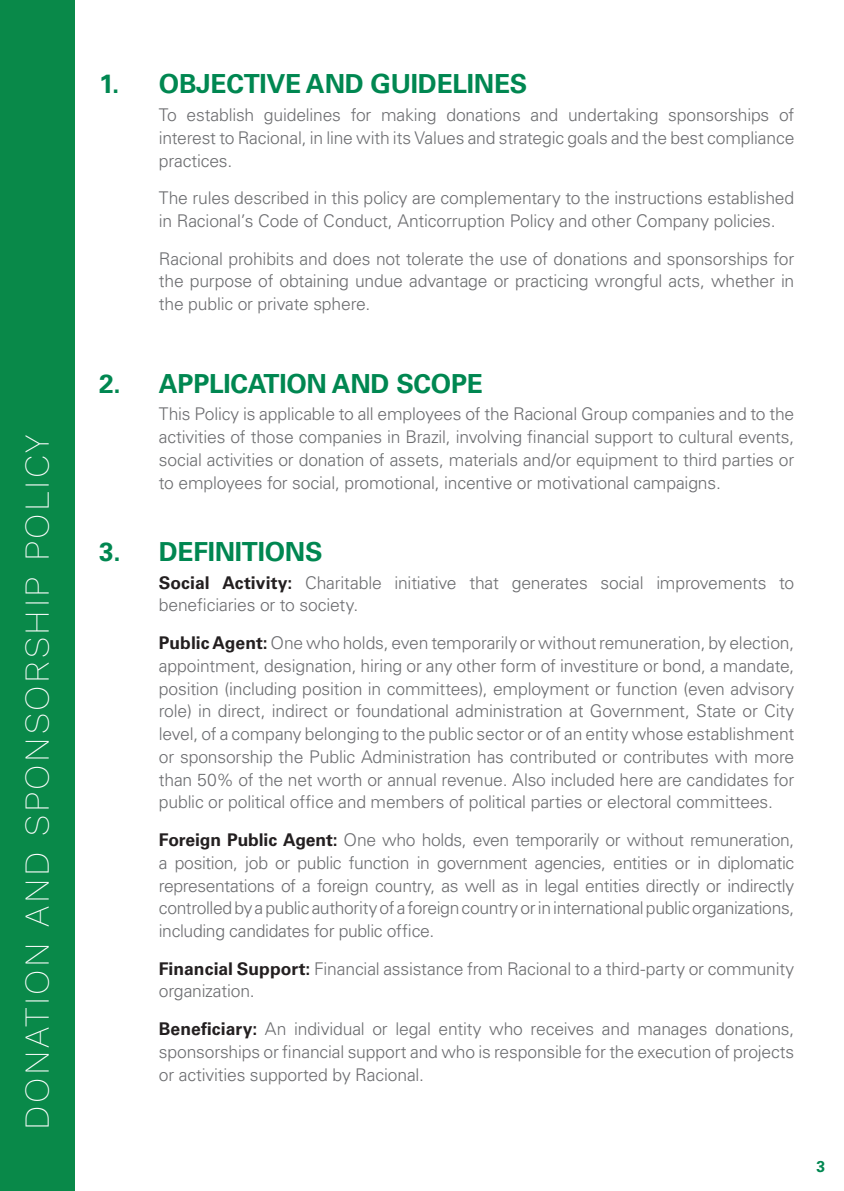
<style>
.page{position:relative;width:844px;height:1191px;background:#fff}
.page>*{position:absolute;margin:0;border:0;box-sizing:border-box;transform-origin:0 0}
.t1{font:100 35px "Work Sans";letter-spacing:.075em;color:#fff}
.t2{font:700 26.25px "Univers LT Std";letter-spacing:-.01em;color:#008751}
.Corpo{font:300 17.5px/22.8px "Univers LT Std";letter-spacing:-.01em;color:#6c6d70;text-align:justify}
.t3{font:700 15.75px "Univers LT Std";color:#008751}
.s1{font-weight:700;color:#231f20}
</style>
<div class="page">
<div style="left:0;top:0;width:74px;height:1191px;background:#098949"></div>
<h1 class="t1" style="left:16px;top:1129px;width:697px;rotate:-90deg">DONATION AND SPONSORSHIP POLICY</h1>
<p class="t2" style="left:99px;top:69px;width:429px">1. OBJECTIVE AND GUIDELINES</p>
<p class="Corpo" style="left:159px;top:104px;width:637px">To establish guidelines for making donations and undertaking sponsorships of interest to Racional, in line with its Values and strategic goals and the best compliance practices.</p>
<p class="Corpo" style="left:159px;top:187px;width:636px">The rules described in this policy are complementary to the instructions established in Racional’s Code of Conduct, Anticorruption Policy and other Company policies.</p>
<p class="Corpo" style="left:159px;top:247px;width:636px">Racional prohibits and does not tolerate the use of donations and sponsorships for the purpose of obtaining undue advantage or practicing wrongful acts, whether in the public or private sphere.</p>
<p class="t2" style="left:99px;top:368px;width:385px">2. APPLICATION AND SCOPE</p>
<p class="Corpo" style="left:159px;top:403px;width:636px">This Policy is applicable to all employees of the Racional Group companies and to the activities of those companies in Brazil, involving financial support to cultural events, social activities or donation of assets, materials and/or equipment to third parties or to employees for social, promotional, incentive or motivational campaigns.</p>
<p class="t2" style="left:99px;top:536px;width:225px">3. DEFINITIONS</p>
<p class="Corpo" style="left:159px;top:571px;width:636px"><span class="s1">Social Activity:</span> Charitable initiative that generates social improvements to beneficiaries or to society.</p>
<p class="Corpo" style="left:159px;top:631px;width:637px"><span class="s1">Public Agent:</span> One who holds, even temporarily or without remuneration, by election, appointment, designation, hiring or any other form of investiture or bond, a mandate, position (including position in committees), employment or function (even advisory role) in direct, indirect or foundational administration at Government, State or City level, of a company belonging to the public sector or of an entity whose establishment or sponsorship the Public Administration has contributed or contributes with more than 50% of the net worth or annual revenue. Also included here are candidates for public or political office and members of political parties or electoral committees.</p>
<p class="Corpo" style="left:159px;top:828px;width:637px"><span class="s1">Foreign Public Agent:</span> One who holds, even temporarily or without remuneration, a position, job or public function in government agencies, entities or in diplomatic representations of a foreign country, as well as in legal entities directly or indirectly controlled by a public authority of a foreign country or in international public organizations, including candidates for public office.</p>
<p class="Corpo" style="left:159px;top:957px;width:636px"><span class="s1">Financial Support:</span> Financial assistance from Racional to a third-party or community organization.</p>
<p class="Corpo" style="left:159px;top:1017px;width:637px"><span class="s1">Beneficiary:</span> An individual or legal entity who receives and manages donations, sponsorships or financial support and who is responsible for the execution of projects or activities supported by Racional.</p>
<p class="t3" style="left:816px;top:1157px;width:10px">3</p>
</div>
